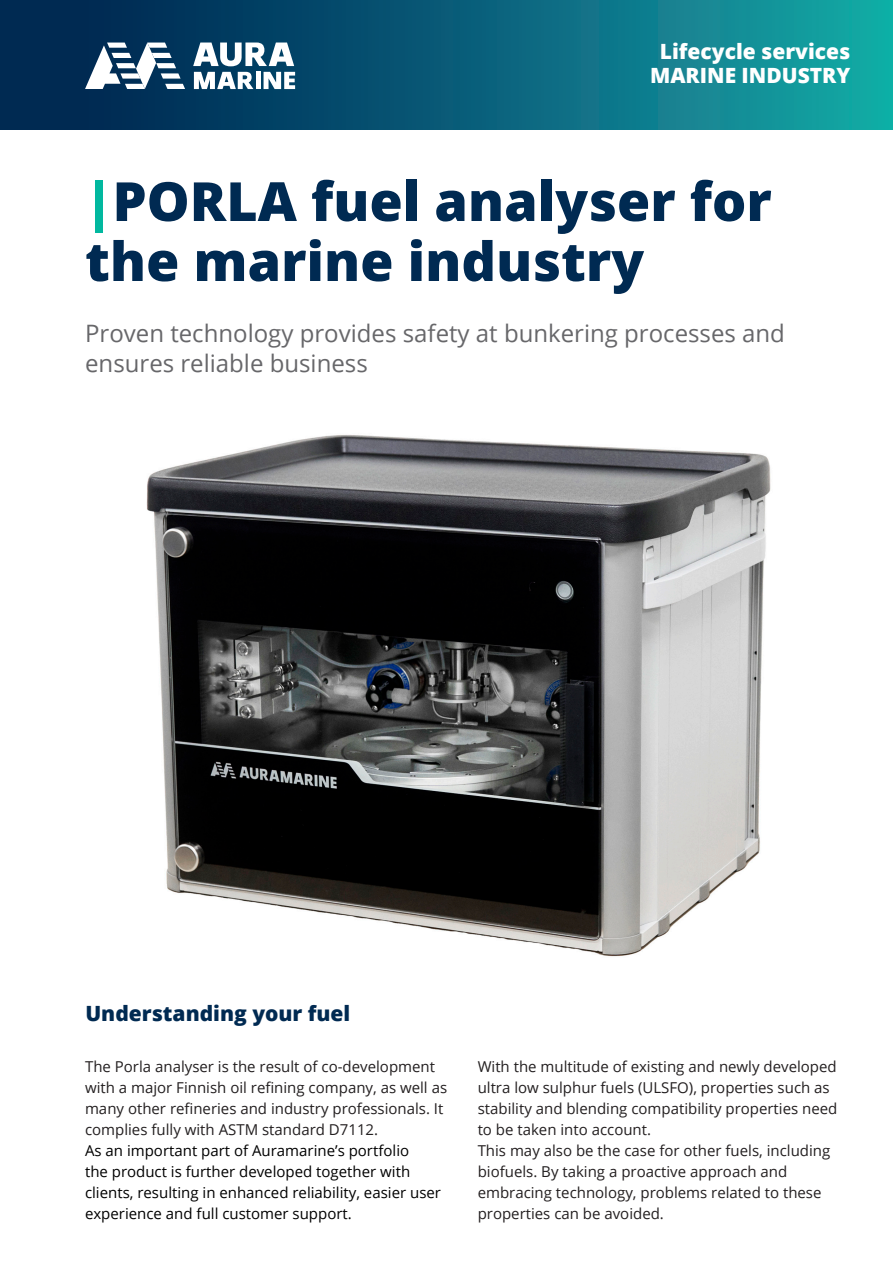
<style>
.page{position:relative;width:893px;height:1263px;background:#fff}
.page>*{position:absolute;margin:0;border:0;box-sizing:border-box;transform-origin:0 0}
.Datasheet_pääotsikko{font:800 54px/60px "Open Sans";color:#002a52}
.Ingressi{font:24px/30px "Open Sans";color:#67676a}
.Fakta_otsikko{font:800 21px/24px "Open Sans";color:#fff;text-align:center}
.Väliotsikko{font:800 21px "Open Sans";color:#002a52}
.Leipäteksti{font:15px/21px "Open Sans";color:#231f20}
.Leipäteksti-2{font:15px/21px "Open Sans";color:#000}
.s1{color:#01b89f}
</style>
<div class="page">
<div style="left:0;top:0;width:893px;height:130px;background:linear-gradient(to right,#001a4a,#16a5a7)"></div>
<svg style="left:85px;top:43px;width:210px;height:46px"></svg>
<img style="left:146px;top:435px;width:625px;height:522px">
<p class="Fakta_otsikko" style="left:650px;top:38px;width:202px">Lifecycle services<br>MARINE INDUSTRY</p>
<p class="Datasheet_pääotsikko" style="left:85px;top:169px;width:688px"><span class="s1">|</span>PORLA fuel analyser for the marine industry</p>
<p class="Ingressi" style="left:85px;top:317px;width:701px">Proven technology provides safety at bunkering processes and ensures reliable business</p>
<p class="Väliotsikko" style="left:85px;top:997px;width:266px">Understanding your fuel</p>
<p class="Leipäteksti" style="left:85px;top:1055px;width:364px">The Porla analyser is the result of co-development with a major Finnish oil refining company, as well as many other refineries and industry professionals. It complies fully with ASTM standard D7112.</p>
<p class="Leipäteksti-2" style="left:85px;top:1139px;width:357px">As an important part of Auramarine’s portfolio<br>the product is further developed together with clients, resulting in enhanced reliability, easier user experience and full customer support.</p>
<p class="Leipäteksti" style="left:478px;top:1055px;width:361px">With the multitude of existing and newly developed ultra low sulphur fuels (ULSFO), properties such as stability and blending compatibility properties need to be taken into account.<br>This may also be the case for other fuels, including biofuels. By taking a proactive approach and embracing technology, problems related to these properties can be avoided.</p>
</div>
